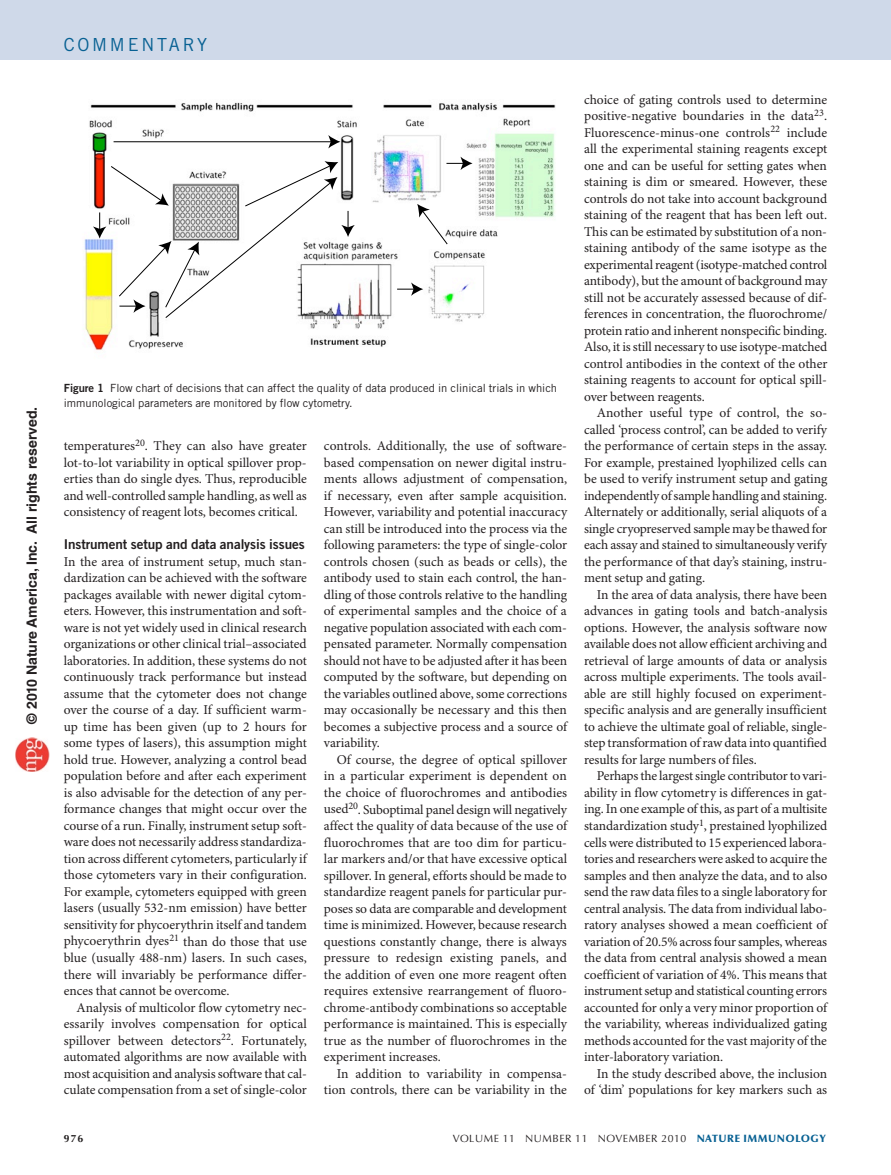
<style>
.page{position:relative;width:891px;height:1175px;background:#fff}
.page>*{position:absolute;margin:0;border:0;box-sizing:border-box;transform-origin:0 0}
.t1{font:18px "Trade Gothic LT Std";letter-spacing:.15em;color:#086193}
.t2{font:700 14.1px "Helvetica LT Std";color:#231f20}
.t3{font:13.5px/16.5px "Minion Pro";letter-spacing:-.005em;color:#231f20;text-align:justify}
.t4{font:13.5px "Trade Gothic LT Std Bd 2";letter-spacing:-.01em;color:#231f20}
.t5{font:11.25px/14.2px "Trade Gothic LT Std";letter-spacing:-.005em;color:#231f20}
.t6{font:10.5px "Optima LT Std";letter-spacing:.05em;color:#231f20}
.t7{font:700 10.5px "Optima LT Std";color:#231f20}
.s1{font-family:"Trade Gothic LT Std Bd 2"}
.s2{font-weight:900;color:#086193}
</style>
<div class="page">
<div style="left:0;top:0;width:891px;height:60px;background:#cfd9e9"></div>
<img style="left:84px;top:102px;width:472px;height:248px">
<hr style="left:114px;top:141px;width:218px;height:1px;background:#000">
<svg style="left:328px;top:135px;width:12px;height:13px"></svg>
<svg style="left:446px;top:157px;width:27px;height:13px"></svg>
<svg style="left:397px;top:282px;width:26px;height:14px"></svg>
<svg style="left:93px;top:161px;width:262px;height:158px"></svg>
<svg style="left:417px;top:204px;width:32px;height:41px"></svg>
<img style="left:15px;top:738px;width:34px;height:34px">
<p class="t2" style="left:23px;top:723px;width:318px;rotate:-90deg">© 2010 Nature America, Inc. All rights reserved.</p>
<h1 class="t1" style="left:64px;top:34px;width:145px">commentary</h1>
<p class="t5" style="left:64px;top:381px;width:495px"><span class="s1">Figure 1</span> Flow chart of decisions that can affect the quality of data produced in clinical trials in which immunological parameters are monitored by flow cytometry.</p>
<p class="t3" style="left:64px;top:438px;width:245px">temperatures<sup>20</sup>. They can also have greater lot-to-lot variability in optical spillover prop&shy;erties than do single dyes. Thus, reproducible and well-controlled sample handling, as well as consistency of reagent lots, becomes critical.</p>
<p class="t4" style="left:64px;top:536px;width:242px">Instrument setup and data analysis issues</p>
<p class="t3" style="left:64px;top:554px;width:245px">In the area of instrument setup, much stan&shy;dardization can be achieved with the software packages available with newer digital cytom&shy;eters. However, this instrumentation and soft&shy;ware is not yet widely used in clinical research organizations or other clinical trial–associated laboratories. In addition, these systems do not continuously track performance but instead assume that the cytometer does not change over the course of a day. If sufficient warm&shy;up time has been given (up to 2 hours for some types of lasers), this assumption might hold true. However, analyzing a control bead population before and after each experiment is also advisable for the detection of any per&shy;formance changes that might occur over the course of a run. Finally, instrument setup soft&shy;ware does not necessarily address standardiza&shy;tion across different cytometers, particularly if those cytometers vary in their configuration.<br>For example, cytometers equipped with green lasers (usually 532-nm emission) have better sensitivity for phycoerythrin itself and tandem phycoerythrin dyes<sup>21</sup> than do those that use blue (usually 488-nm) lasers. In such cases, there will invariably be performance differ&shy;ences that cannot be overcome.</p>
<p class="t3" style="left:64px;top:999px;width:245px;text-indent:13px">Analysis of multicolor flow cytometry nec&shy;essarily involves compensation for optical spillover between detectors<sup>22</sup>. Fortunately, automated algorithms are now available with most acquisition and analysis software that cal&shy;culate compensation from a set of single-color</p>
<p class="t3" style="left:324px;top:438px;width:245px">controls. Additionally, the use of software&shy;based compensation on newer digital instru&shy;ments allows adjustment of compensation, if necessary, even after sample acquisition.<br>However, variability and potential inaccuracy can still be introduced into the process via the following parameters: the type of single-color controls chosen (such as beads or cells), the antibody used to stain each control, the han&shy;dling of those controls relative to the handling of experimental samples and the choice of a negative population associated with each com&shy;pensated parameter. Normally compensation should not have to be adjusted after it has been computed by the software, but depending on the variables outlined above, some corrections may occasionally be necessary and this then becomes a subjective process and a source of variability.</p>
<p class="t3" style="left:324px;top:752px;width:245px;text-indent:13px">Of course, the degree of optical spillover in a particular experiment is dependent on the choice of fluorochromes and antibodies used<sup>20</sup>. Suboptimal panel design will negatively affect the quality of data because of the use of fluorochromes that are too dim for particu&shy;lar markers and/or that have excessive optical spillover. In general, efforts should be made to standardize reagent panels for particular pur&shy;poses so data are comparable and development time is minimized. However, because research questions constantly change, there is always pressure to redesign existing panels, and the addition of even one more reagent often requires extensive rearrangement of fluoro&shy;chrome-antibody combinations so acceptable performance is maintained. This is especially true as the number of fluorochromes in the experiment increases.</p>
<p class="t3" style="left:324px;top:1065px;width:245px;text-align:right">In addition to variability in compensa&shy;tion controls, there can be variability in the</p>
<p class="t3" style="left:584px;top:92px;width:245px">choice of gating controls used to determine positive-negative boundaries in the data<sup>23</sup>.<br>Fluorescence-minus-one controls<sup>22</sup> include all the experimental staining reagents except one and can be useful for setting gates when staining is dim or smeared. However, these controls do not take into account background staining of the reagent that has been left out.<br>This can be estimated by substitution of a non&shy;staining antibody of the same isotype as the experimental reagent (isotype-matched control antibody), but the amount of background may still not be accurately assessed because of dif&shy;ferences in concentration, the fluorochrome/ protein ratio and inherent nonspecific binding.<br>Also, it is still necessary to use isotype-matched control antibodies in the context of the other staining reagents to account for optical spill&shy;over between reagents.</p>
<p class="t3" style="left:584px;top:405px;width:245px;text-indent:13px">Another useful type of control, the so&shy;called ‘process control’, can be added to verify the performance of certain steps in the assay.<br>For example, prestained lyophilized cells can be used to verify instrument setup and gating independently of sample handling and staining.<br>Alternately or additionally, serial aliquots of a single cryopreserved sample may be thawed for each assay and stained to simultaneously verify the performance of that day’s staining, instru&shy;ment setup and gating.</p>
<p class="t3" style="left:584px;top:587px;width:245px;text-indent:13px">In the area of data analysis, there have been advances in gating tools and batch-analysis options. However, the analysis software now available does not allow efficient archiving and retrieval of large amounts of data or analysis across multiple experiments. The tools avail&shy;able are still highly focused on experiment&shy;specific analysis and are generally insufficient to achieve the ultimate goal of reliable, single&shy;step transformation of raw data into quantified results for large numbers of files.</p>
<p class="t3" style="left:584px;top:768px;width:245px;text-indent:13px">Perhaps the largest single contributor to vari&shy;ability in flow cytometry is differences in gat&shy;ing. In one example of this, as part of a multisite standardization study<sup>1</sup>, prestained lyophilized cells were distributed to 15 experienced labora&shy;tories and researchers were asked to acquire the samples and then analyze the data, and to also send the raw data files to a single laboratory for central analysis. The data from individual labo&shy;ratory analyses showed a mean coefficient of variation of 20.5% across four samples, whereas the data from central analysis showed a mean coefficient of variation of 4%. This means that instrument setup and statistical counting errors accounted for only a very minor proportion of the variability, whereas individualized gating methods accounted for the vast majority of the inter-laboratory variation.</p>
<p class="t3" style="left:584px;top:1065px;width:245px;text-align:right">In the study described above, the inclusion of ‘dim’ populations for key markers such as</p>
<p class="t7" style="left:64px;top:1132px;width:21px">976</p>
<p class="t6" style="left:453px;top:1132px;width:374px">VOLUME 11 NUMBER 11 NOVEMBER 2010 <span class="s2">NATURE IMMUNOLOGY</span></p>
</div>
